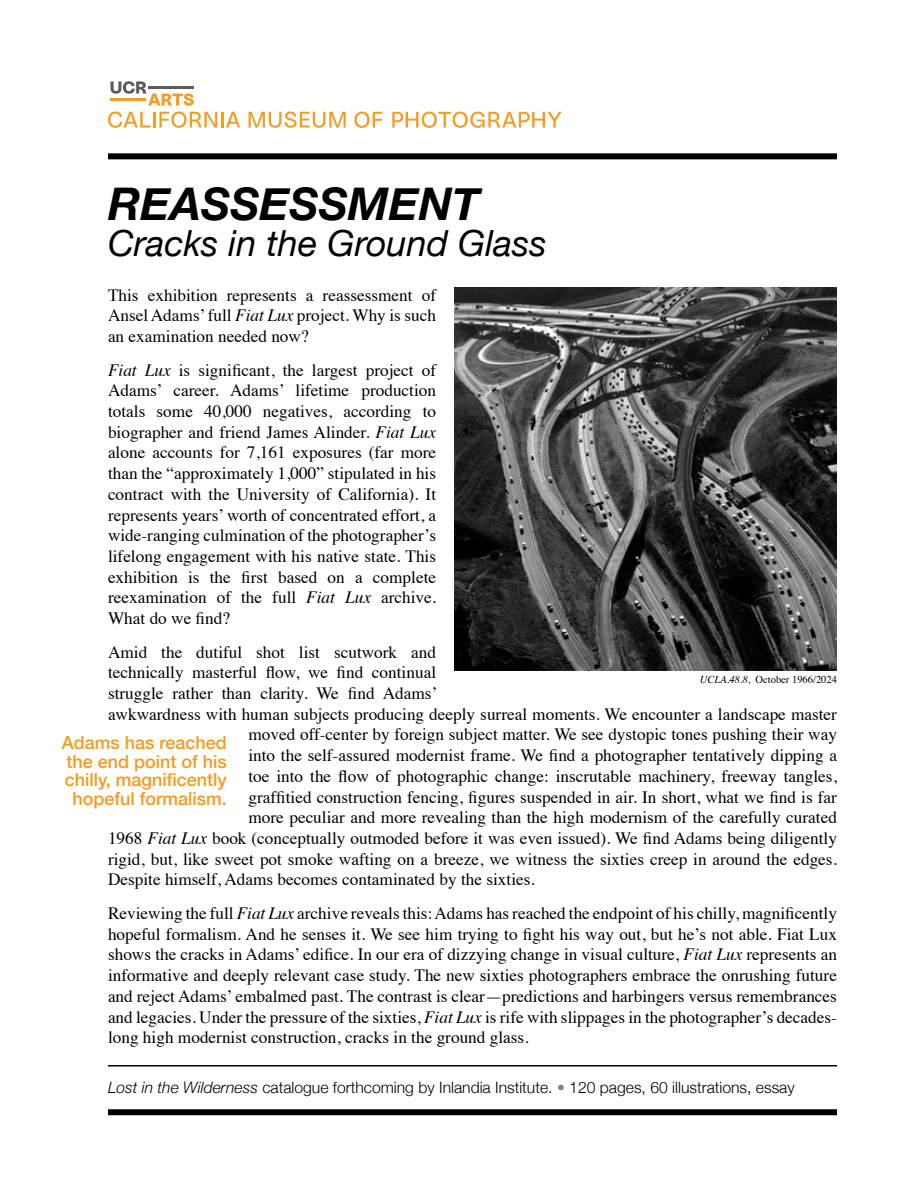
<style>
.page{position:relative;width:918px;height:1188px;background:#fff}
.page>*{position:absolute;margin:0;border:0;box-sizing:border-box;transform-origin:0 0}
.t1{font:italic 700 45px "Helvetica Neue";color:#000}
.t2{font:italic 36px "Helvetica Neue";color:#000}
.t3{font:500 18px/18.8px "Helvetica Neue";color:#f49b1e;text-align:center}
.t4{font:17.25px/20.7px "Times";color:#000;text-align:justify}
.t5{font:300 15.75px "Helvetica Neue";color:#000}
.t6{font:10.5px "Times";color:#000}
.s1{font-style:italic}
.s2{color:#808285}
</style>
<div class="page">
<svg style="left:110px;top:81px;width:84px;height:25px"></svg>
<hr style="left:110px;top:99px;width:36px;height:2px;background:#f49c22">
<svg style="left:108px;top:112px;width:43px;height:16px"></svg>
<hr style="left:153px;top:112px;width:3px;height:16px;background:#f49c22">
<svg style="left:159px;top:112px;width:58px;height:16px"></svg>
<hr style="left:221px;top:112px;width:3px;height:16px;background:#f49c22">
<svg style="left:226px;top:112px;width:14px;height:16px"></svg>
<svg style="left:249px;top:112px;width:97px;height:16px"></svg>
<svg style="left:354px;top:112px;width:28px;height:16px"></svg>
<svg style="left:392px;top:112px;width:170px;height:16px"></svg>
<div style="left:108px;top:153px;width:729px;height:6px;background:#000"></div>
<hr style="left:108px;top:1065px;width:729px;height:1px;background:#000">
<div style="left:108px;top:1109px;width:729px;height:6px;background:#000"></div>
<img style="left:455px;top:288px;width:382px;height:382px">
<h1 class="t1" style="left:108px;top:169px;width:373px">REASSESSMENT</h1>
<h2 class="t2" style="left:108px;top:217px;width:440px">Cracks in the Ground Glass</h2>
<p class="t4" style="left:108px;top:283px;width:330px">This exhibition represents a reassessment of Ansel Adams’ full <span class="s1">Fiat Lux</span> project. Why is such an examination needed now?</p>
<p class="t4" style="left:108px;top:358px;width:330px"><span class="s1">Fiat Lux</span> is significant, the largest project of Adams’ career. Adams’ lifetime production totals some 40,000 negatives, according to biographer and friend James Alinder. <span class="s1">Fiat Lux </span>alone accounts for 7,161 exposures (far more than the “approximately 1,000” stipulated in his contract with the University of California). It represents years’ worth of concentrated effort, a wide-ranging culmination of the photographer’s lifelong engagement with his native state. This exhibition is the first based on a complete reexamination of the full <span class="s1">Fiat Lux</span> archive.<br>What do we find?</p>
<p class="t4" style="left:108px;top:640px;width:330px">Amid the dutiful shot list scutwork and</p>
<p class="t4" style="left:108px;top:661px;width:330px">technically masterful flow, we find continual</p>
<p class="t4" style="left:108px;top:681px;width:331px">struggle rather than clarity. We find Adams’</p>
<p class="t4" style="left:108px;top:702px;width:731px">awkwardness with human subjects producing deeply surreal moments. We encounter a landscape master</p>
<p class="t4" style="left:248px;top:723px;width:590px">moved off-center by foreign subject matter. We see dystopic tones pushing their way</p>
<p class="t4" style="left:248px;top:744px;width:590px">into the self-assured modernist frame. We find a photographer tentatively dipping a</p>
<p class="t4" style="left:248px;top:764px;width:590px">toe into the flow of photographic change: inscrutable machinery, freeway tangles,</p>
<p class="t4" style="left:248px;top:785px;width:590px">graffitied construction fencing, figures suspended in air. In short, what we find is far</p>
<p class="t4" style="left:248px;top:806px;width:590px">more peculiar and more revealing than the high modernism of the carefully curated</p>
<p class="t4" style="left:108px;top:826px;width:731px">1968 <span class="s1">Fiat Lux</span> book (conceptually outmoded before it was even issued). We find Adams being diligently</p>
<p class="t4" style="left:108px;top:847px;width:730px">rigid, but, like sweet pot smoke wafting on a breeze, we witness the sixties creep in around the edges.</p>
<p class="t4" style="left:108px;top:868px;width:428px">Despite himself, Adams becomes contaminated by the sixties.</p>
<p class="t4" style="left:108px;top:901px;width:731px">Reviewing the full <span class="s1">Fiat Lux</span> archive reveals this: Adams has reached the endpoint of his chilly, magnificently hopeful formalism. And he senses it. We see him trying to fight his way out, but he’s not able. Fiat Lux shows the cracks in Adams’ edifice. In our era of dizzying change in visual culture, <span class="s1">Fiat Lux</span> represents an informative and deeply relevant case study. The new sixties photographers embrace the onrushing future and reject Adams’ embalmed past. The contrast is clear—predictions and harbingers versus remembrances and legacies. Under the pressure of the sixties, <span class="s1">Fiat Lux</span> is rife with slippages in the photographer’s decades&shy;long high modernist construction, cracks in the ground glass.</p>
<p class="t6" style="left:700px;top:669px;width:139px"><span class="s1">UCLA.48.8</span>, October 1966/2024</p>
<p class="t3" style="left:62px;top:732px;width:167px">Adams has reached the end point of his chilly, magnificently hopeful formalism.</p>
<p class="t5" style="left:108px;top:1075px;width:688px"><span class="s1">Lost in the Wilderness</span> catalogue forthcoming by Inlandia Institute. <span class="s2">•</span> 120 pages, 60 illustrations, essay</p>
</div>
